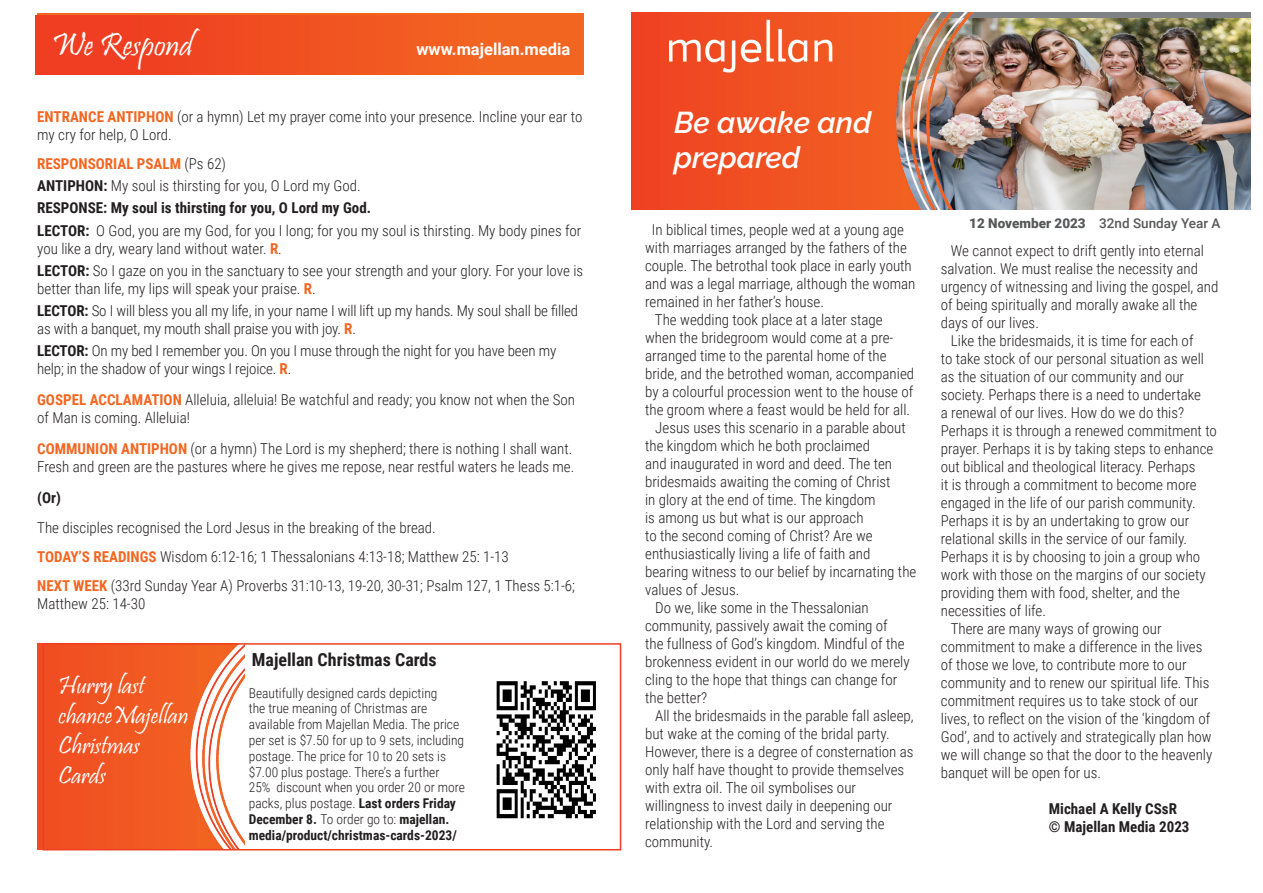
<style>
.page{position:relative;width:1263px;height:893px;background:#fff}
.page>*{position:absolute;margin:0;border:0;box-sizing:border-box;transform-origin:0 0}
.We_Respond_white_A4{font:33px "Pristina";color:#fff}
.Heading_white_A4_tem{font:italic 600 30px/34.5px "Raleway";color:#fff}
.Advert_heading_white{font:25.5px/30px "Pristina";color:#fff}
.Advert{font:700 18px "Roboto Condensed";color:#231f20}
.Website_white{font:700 16.5px "Roboto";color:#fff}
.Copyright_date{font:300 15px/18px "Roboto Condensed";color:#231f20}
.Body_1mm{font:300 15px/18px "Roboto Condensed";letter-spacing:-.01em;color:#231f20}
.Body_3mm{font:300 15px/18px "Roboto Condensed";color:#231f20}
.Body_2_5mm{font:300 15px/18px "Roboto Condensed";color:#231f20}
.Body_1mm_bold{font:700 15px "Roboto Condensed";color:#231f20}
.Copyright_date-2{font:700 15px "Roboto Condensed";color:#231f20}
.Body_2_5mm-2{font:700 15px "Roboto Condensed";color:#f36621}
.Body_3mm-2{font:700 15px "Roboto Condensed";color:#231f20}
.Advert-2{font:300 13.5px/15.8px "Roboto Condensed";color:#231f20}
.Date{font:500 13.5px "Roboto";color:#57585a}
.s1{font-weight:700;color:#f36621}
.s2{font-weight:300;color:#231f20}
.s3{font-weight:700}
.s4{font-weight:900}
</style>
<div class="page">
<img style="left:37px;top:643px;width:207px;height:206px">
<div style="left:37px;top:13px;width:547px;height:61px;background:#f36621"></div>
<div style="left:35px;top:15px;width:546px;height:59px;background:linear-gradient(to right,#ee3822,#f36a21)"></div>
<div style="left:43px;top:643px;width:578px;height:207px;border:2px solid #ef3e22"></div>
<img style="left:1027px;top:19px;width:223px;height:190px">
<img style="left:631px;top:13px;width:396px;height:196px">
<img style="left:670px;top:19px;width:180px;height:66px">
<img style="left:496px;top:681px;width:100px;height:138px">
<p class="We_Respond_white_A4" style="left:51px;top:27px;width:143px">We Respond</p>
<p class="Website_white" style="left:416px;top:38px;width:155px">www.majellan.media</p>
<p class="Body_2_5mm" style="left:37px;top:107px;width:547px"><span class="s1">ENTRANCE ANTIPHON</span> (or a hymn) Let my prayer come into your presence. Incline your ear to my cry for help, O Lord.</p>
<p class="Body_2_5mm-2" style="left:37px;top:153px;width:190px">RESPONSORIAL PSALM <span class="s2">(Ps 62)</span></p>
<p class="Body_1mm" style="left:37px;top:176px;width:325px"><span class="s3">ANTIPHON:</span> My soul is thirsting for you, O Lord my God.</p>
<p class="Body_1mm_bold" style="left:37px;top:198px;width:335px">RESPONSE: My soul is thirsting for you, O Lord my God.</p>
<p class="Body_1mm" style="left:37px;top:221px;width:546px"><span class="s3">LECTOR:</span> O God, you are my God, for you I long; for you my soul is thirsting. My body pines for you like a dry, weary land without water. <span class="s1">R</span>.</p>
<p class="Body_1mm" style="left:37px;top:261px;width:547px"><span class="s3">LECTOR:</span> So I gaze on you in the sanctuary to see your strength and your glory. For your love is better than life, my lips will speak your praise. <span class="s1">R</span>.</p>
<p class="Body_1mm" style="left:37px;top:301px;width:542px"><span class="s3">LECTOR:</span> So I will bless you all my life, in your name I will lift up my hands. My soul shall be filled as with a banquet, my mouth shall praise you with joy. <span class="s1">R</span>.</p>
<p class="Body_1mm" style="left:37px;top:341px;width:520px"><span class="s3">LECTOR:</span> On my bed I remember you. On you I muse through the night for you have been my help; in the shadow of your wings I rejoice. <span class="s1">R</span>.</p>
<p class="Body_3mm" style="left:37px;top:390px;width:539px"><span class="s1">GOSPEL ACCLAMATION</span> Alleluia, alleluia! Be watchful and ready; you know not when the Son of Man is coming. Alleluia!</p>
<p class="Body_3mm" style="left:37px;top:439px;width:539px"><span class="s1">COMMUNION ANTIPHON</span> (or a hymn) The Lord is my shepherd; there is nothing I shall want.<br>Fresh and green are the pastures where he gives me repose, near restful waters he leads me.</p>
<p class="Body_3mm-2" style="left:37px;top:487px;width:25px">(Or)</p>
<p class="Body_3mm" style="left:37px;top:519px;width:400px">The disciples recognised the Lord Jesus in the breaking of the bread.</p>
<p class="Body_2_5mm" style="left:37px;top:547px;width:473px"><span class="s1">TODAY’S READINGS</span> Wisdom 6:12-16; 1 Thessalonians 4:13-18; Matthew 25: 1-13</p>
<p class="Body_2_5mm" style="left:37px;top:576px;width:539px"><span class="s1">NEXT WEEK</span> (33rd Sunday Year A) Proverbs 31:10-13, 19-20, 30-31; Psalm 127, 1 Thess 5:1-6;<br>Matthew 25: 14-30</p>
<p class="Advert_heading_white" style="left:58px;top:673px;width:132px">Hurry last chanceMajellan<br>Christmas<br>Cards</p>
<p class="Advert" style="left:252px;top:647px;width:186px">Majellan Christmas Cards</p>
<p class="Advert-2" style="left:249px;top:685px;width:190px">Beautifully designed cards depicting</p>
<p class="Advert-2" style="left:249px;top:700px;width:218px">the true meaning of Christmas are available from Majellan Media. The price per set is $7.50 for up to 9 sets, including postage. The price for 10 to 20 sets is $7.00 plus postage. There’s a further<br>25% discount when you order 20 or more packs, plus postage. <span class="s3">Last orders Friday December 8.</span> To order go to: <span class="s3">majellan. media/product/christmas-cards-2023/</span></p>
<p class="Heading_white_A4_tem" style="left:674px;top:106px;width:199px">Be awake and prepared</p>
<p class="Copyright_date" style="left:645px;top:220px;width:272px;text-indent:7px">In biblical times, people wed at a young age with marriages arranged by the fathers of the couple. The betrothal took place in early youth and was a legal marriage, although the woman remained in her father’s house.</p>
<p class="Copyright_date" style="left:645px;top:310px;width:271px;text-indent:10px">The wedding took place at a later stage when the bridegroom would come at a pre&shy;arranged time to the parental home of the bride, and the betrothed woman, accompanied by a colourful procession went to the house of the groom where a feast would be held for all.</p>
<p class="Copyright_date" style="left:645px;top:418px;width:273px;text-indent:10px">Jesus uses this scenario in a parable about the kingdom which he both proclaimed<br>and inaugurated in word and deed. The ten bridesmaids awaiting the coming of Christ<br>in glory at the end of time. The kingdom<br>is among us but what is our approach<br>to the second coming of Christ? Are we enthusiastically living a life of faith and bearing witness to our belief by incarnating the values of Jesus.</p>
<p class="Copyright_date" style="left:645px;top:598px;width:266px;text-indent:10px">Do we, like some in the Thessalonian community, passively await the coming of the fullness of God’s kingdom. Mindful of the brokenness evident in our world do we merely cling to the hope that things can change for the better?</p>
<p class="Copyright_date" style="left:645px;top:706px;width:270px;text-indent:10px">All the bridesmaids in the parable fall asleep, but wake at the coming of the bridal party.<br>However, there is a degree of consternation as only half have thought to provide themselves with extra oil. The oil symbolises our willingness to invest daily in deepening our relationship with the Lord and serving the community.</p>
<p class="Date" style="left:969px;top:214px;width:253px"><span class="s4">12 November 2023</span> 32nd Sunday Year A</p>
<p class="Copyright_date" style="left:941px;top:241px;width:279px;text-indent:10px">We cannot expect to drift gently into eternal salvation. We must realise the necessity and urgency of witnessing and living the gospel, and of being spiritually and morally awake all the days of our lives.</p>
<p class="Copyright_date" style="left:941px;top:331px;width:277px;text-indent:10px">Like the bridesmaids, it is time for each of<br>to take stock of our personal situation as well as the situation of our community and our society. Perhaps there is a need to undertake<br>a renewal of our lives. How do we do this?<br>Perhaps it is through a renewed commitment to prayer. Perhaps it is by taking steps to enhance out biblical and theological literacy. Perhaps<br>it is through a commitment to become more engaged in the life of our parish community.<br>Perhaps it is by an undertaking to grow our relational skills in the service of our family.<br>Perhaps it is by choosing to join a group who work with those on the margins of our society providing them with food, shelter, and the necessities of life.</p>
<p class="Copyright_date" style="left:941px;top:619px;width:273px;text-indent:10px">There are many ways of growing our commitment to make a difference in the lives of those we love, to contribute more to our community and to renew our spiritual life. This commitment requires us to take stock of our lives, to reflect on the vision of the ‘kingdom of God’, and to actively and strategically plan how we will change so that the door to the heavenly banquet will be open for us.</p>
<p class="Copyright_date-2" style="left:1049px;top:798px;width:130px">Michael A Kelly CSsR</p>
<p class="Copyright_date-2" style="left:1049px;top:816px;width:142px">© Majellan Media 2023</p>
</div>
